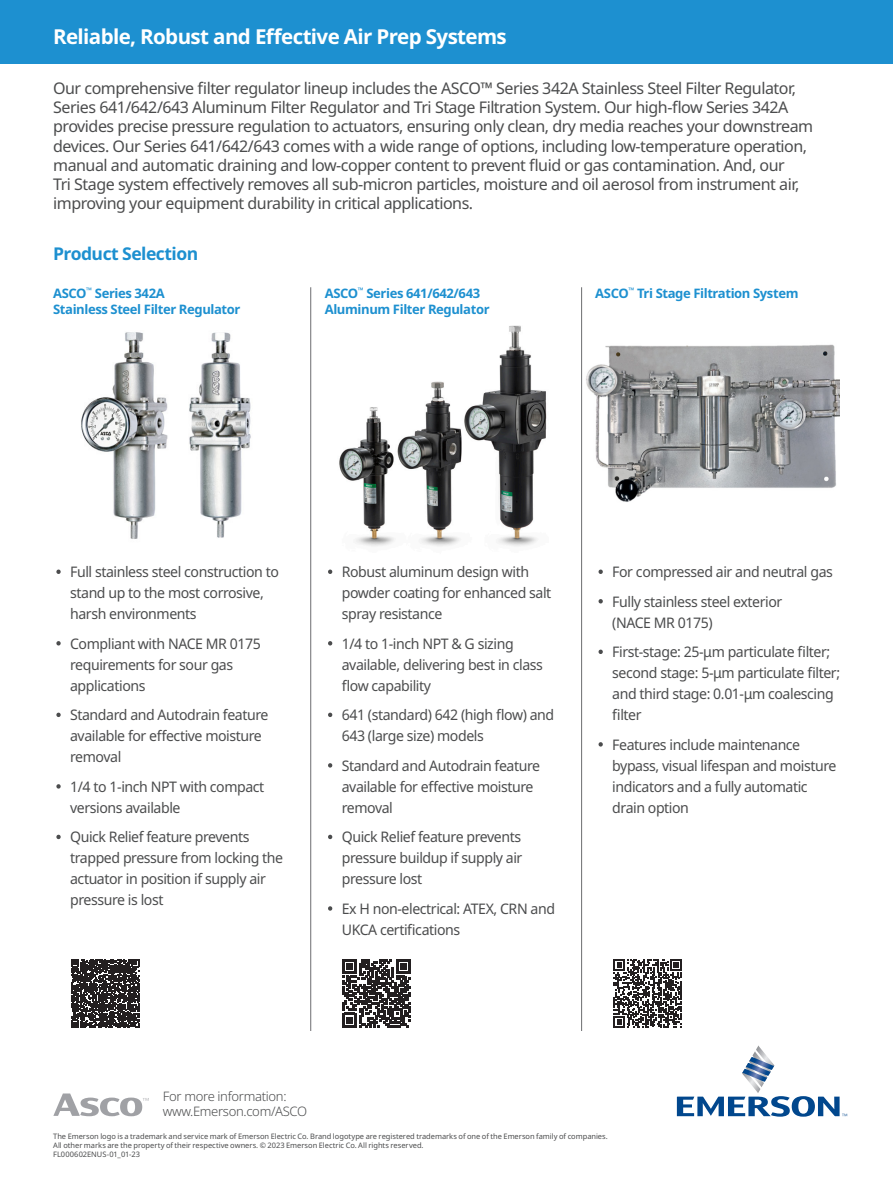
<style>
.page{position:relative;width:893px;height:1187px;background:#fff}
.page>*{position:absolute;margin:0;border:0;box-sizing:border-box;transform-origin:0 0}
._9_-_OUR_SOLUTIONS_H{font:700 20.55px "Noto Sans";letter-spacing:-.03em;color:#fff}
._11_-_Extensive_Solu{font:700 17.55px "Noto Sans";letter-spacing:-.03em;color:#1d90d0}
._10_-_Solution_Summa{font:16.05px/19.2px "Noto Sans";letter-spacing:-.03em;color:#4b4c4d}
._12_-_Extensive_Solu{font:14.55px/21px "Noto Sans";letter-spacing:-.03em;color:#4b4c4d}
._14_-_Product_Header{font:700 13.05px/16.5px "Noto Sans";letter-spacing:-.03em;color:#1d90d0}
.Contact_info{font:300 13.05px "Noto Sans";letter-spacing:-.025em;color:#4b4c4d}
._15_-_Disclaimer_tex{font:7.5px/9px "Noto Sans";letter-spacing:-.005em;color:#4b4c4d}
.Disclaimer_text{font:7.5px "Noto Sans";color:#4b4c4d}
</style>
<div class="page">
<div style="left:0;top:0;width:893px;height:63px;background:#1d90d0"></div>
<svg style="left:677px;top:1045px;width:170px;height:71px"></svg>
<hr style="left:581px;top:287px;width:1px;height:743px;background:#6c6d70">
<hr style="left:310px;top:287px;width:1px;height:743px;background:#6c6d70">
<img style="left:339px;top:325px;width:208px;height:222px">
<img style="left:81px;top:332px;width:170px;height:207px">
<img style="left:586px;top:344px;width:253px;height:158px">
<svg style="left:71px;top:959px;width:68px;height:68px"></svg>
<svg style="left:343px;top:959px;width:67px;height:68px"></svg>
<svg style="left:53px;top:1093px;width:96px;height:23px"></svg>
<svg style="left:613px;top:959px;width:69px;height:68px"></svg>
<svg style="left:56px;top:569px;width:5px;height:5px"></svg>
<svg style="left:56px;top:641px;width:5px;height:4px"></svg>
<svg style="left:56px;top:712px;width:5px;height:5px"></svg>
<svg style="left:56px;top:784px;width:5px;height:4px"></svg>
<svg style="left:56px;top:834px;width:5px;height:5px"></svg>
<svg style="left:328px;top:569px;width:4px;height:5px"></svg>
<svg style="left:328px;top:641px;width:4px;height:4px"></svg>
<svg style="left:328px;top:712px;width:4px;height:5px"></svg>
<svg style="left:328px;top:763px;width:4px;height:4px"></svg>
<svg style="left:328px;top:834px;width:4px;height:5px"></svg>
<svg style="left:328px;top:906px;width:4px;height:4px"></svg>
<svg style="left:598px;top:569px;width:5px;height:5px"></svg>
<svg style="left:598px;top:599px;width:5px;height:4px"></svg>
<svg style="left:598px;top:649px;width:5px;height:5px"></svg>
<svg style="left:598px;top:742px;width:5px;height:4px"></svg>
<p class="_9_-_OUR_SOLUTIONS_H" style="left:53px;top:25px;width:455px">Reliable, Robust and Effective Air Prep Systems</p>
<p class="_10_-_Solution_Summa" style="left:53px;top:79px;width:762px">Our comprehensive filter regulator lineup includes the ASCO™ Series 342A Stainless Steel Filter Regulator, Series 641/642/643 Aluminum Filter Regulator and Tri Stage Filtration System. Our high-flow Series 342A provides precise pressure regulation to actuators, ensuring only clean, dry media reaches your downstream devices. Our Series 641/642/643 comes with a wide range of options, including low-temperature operation, manual and automatic draining and low-copper content to prevent fluid or gas contamination. And, our<br>Tri Stage system effectively removes all sub-micron particles, moisture and oil aerosol from instrument air, improving your equipment durability in critical applications.</p>
<p class="_11_-_Extensive_Solu" style="left:53px;top:243px;width:147px">Product Selection</p>
<p class="_14_-_Product_Header" style="left:53px;top:285px;width:189px">ASCO<sup>™</sup> Series 342A<br>Stainless Steel Filter Regulator</p>
<p class="_14_-_Product_Header" style="left:325px;top:285px;width:166px">ASCO<sup>™</sup> Series 641/642/643<br>Aluminum Filter Regulator</p>
<p class="_14_-_Product_Header" style="left:595px;top:285px;width:205px">ASCO<sup>™</sup> Tri Stage Filtration System</p>
<p class="_12_-_Extensive_Solu" style="left:70px;top:561px;width:210px">Full stainless steel construction to stand up to the most corrosive, harsh environments</p>
<p class="_12_-_Extensive_Solu" style="left:70px;top:633px;width:192px">Compliant with NACE MR 0175 requirements for sour gas applications</p>
<p class="_12_-_Extensive_Solu" style="left:70px;top:704px;width:200px">Standard and Autodrain feature available for effective moisture removal</p>
<p class="_12_-_Extensive_Solu" style="left:70px;top:776px;width:196px">1/4 to 1-inch NPT with compact versions available</p>
<p class="_12_-_Extensive_Solu" style="left:70px;top:826px;width:215px">Quick Relief feature prevents trapped pressure from locking the actuator in position if supply air pressure is lost</p>
<p class="_12_-_Extensive_Solu" style="left:342px;top:561px;width:211px">Robust aluminum design with powder coating for enhanced salt spray resistance</p>
<p class="_12_-_Extensive_Solu" style="left:342px;top:633px;width:203px">1/4 to 1-inch NPT &amp; G sizing available, delivering best in class flow capability</p>
<p class="_12_-_Extensive_Solu" style="left:342px;top:704px;width:214px">641 (standard) 642 (high flow) and<br>643 (large size) models</p>
<p class="_12_-_Extensive_Solu" style="left:342px;top:755px;width:200px">Standard and Autodrain feature available for effective moisture removal</p>
<p class="_12_-_Extensive_Solu" style="left:342px;top:826px;width:182px;text-align:justify">Quick Relief feature prevents pressure buildup if supply air pressure lost</p>
<p class="_12_-_Extensive_Solu" style="left:342px;top:898px;width:215px">Ex H non-electrical: ATEX, CRN and<br>UKCA certifications</p>
<p class="_12_-_Extensive_Solu" style="left:612px;top:561px;width:222px">For compressed air and neutral gas</p>
<p class="_12_-_Extensive_Solu" style="left:612px;top:591px;width:171px">Fully stainless steel exterior (NACE MR 0175)</p>
<p class="_12_-_Extensive_Solu" style="left:612px;top:641px;width:229px">First-stage: 25-μm particulate filter; second stage: 5-μm particulate filter; and third stage: 0.01-μm coalescing filter</p>
<p class="_12_-_Extensive_Solu" style="left:612px;top:734px;width:226px">Features include maintenance bypass, visual lifespan and moisture indicators and a fully automatic drain option</p>
<p class="Contact_info" style="left:163px;top:1088px;width:125px">For more information:</p>
<p class="Contact_info" style="left:163px;top:1103px;width:146px">www.Emerson.com/ASCO</p>
<p class="_15_-_Disclaimer_tex" style="left:53px;top:1131px;width:556px">The Emerson logo is a trademark and service mark of Emerson Electric Co. Brand logotype are registered trademarks of one of the Emerson family of companies.<br>All other marks are the property of their respective owners. © 2023 Emerson Electric Co. All rights reserved.</p>
<p class="Disclaimer_text" style="left:53px;top:1150px;width:89px">FL000602ENUS-01_01-23</p>
</div>
